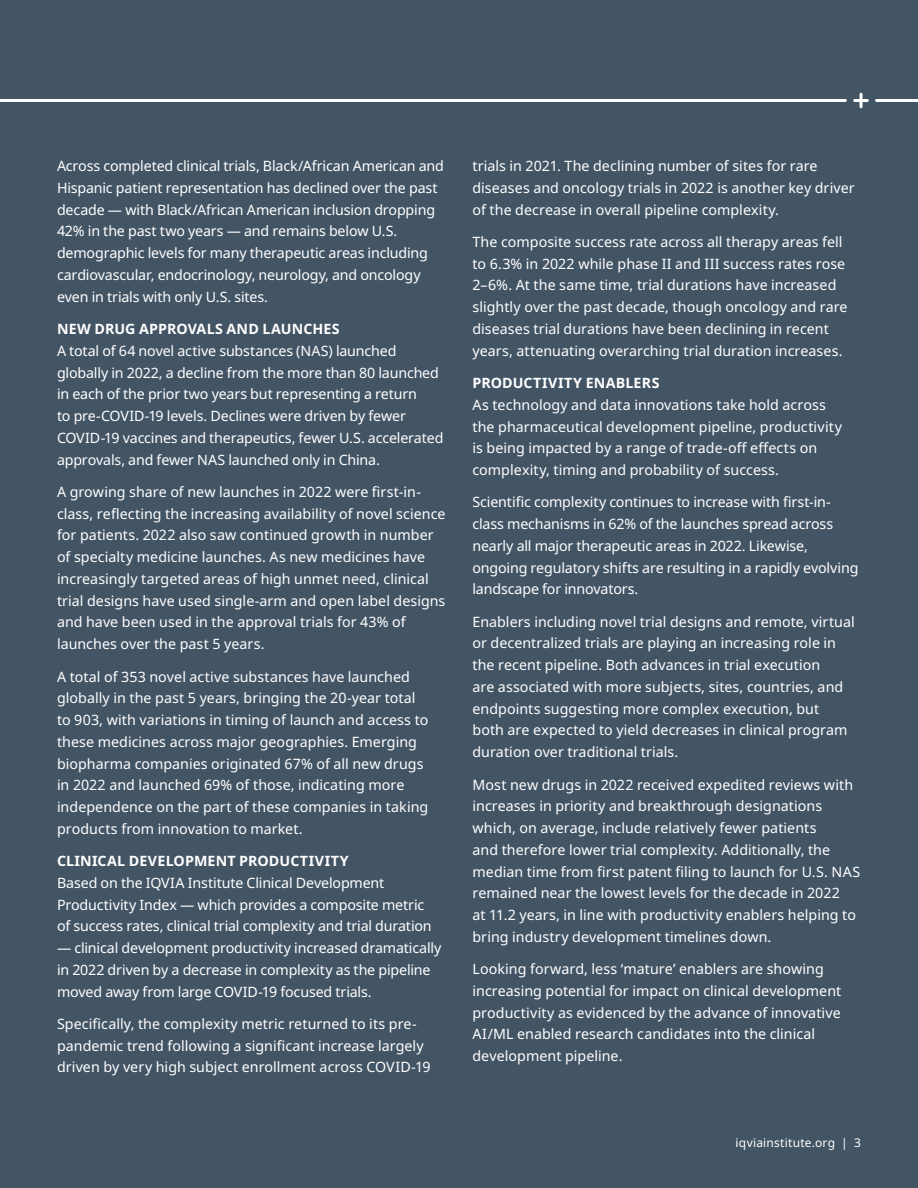
<style>
.page{position:relative;width:918px;height:1188px;background:#435465}
.page>*{position:absolute;margin:0;border:0;box-sizing:border-box;transform-origin:0 0}
.t1{font:14.25px/21.8px "Noto Sans";color:#fff}
.t2{font:700 14.25px "Noto Sans";letter-spacing:.01em;color:#fff}
.t3{font:12px "Noto Sans";letter-spacing:.015em;color:#fff}
</style>
<div class="page">
<hr style="left:877px;top:99px;width:41px;height:3px;background:#fff">
<svg style="left:855px;top:94px;width:12px;height:13px"></svg>
<hr style="left:0;top:99px;width:845px;height:3px;background:#fff">
<p class="t1" style="left:57px;top:156px;width:389px">Across completed clinical trials, Black/African American and Hispanic patient representation has declined over the past decade — with Black/African American inclusion dropping 42% in the past two years — and remains below U.S. demographic levels for many therapeutic areas including cardiovascular, endocrinology, neurology, and oncology even in trials with only U.S. sites.</p>
<p class="t2" style="left:57px;top:319px;width:284px">NEW DRUG APPROVALS AND LAUNCHES</p>
<p class="t1" style="left:57px;top:340px;width:388px">A total of 64 novel active substances (NAS) launched globally in 2022, a decline from the more than 80 launched in each of the prior two years but representing a return<br>to pre-COVID-19 levels. Declines were driven by fewer COVID-19 vaccines and therapeutics, fewer U.S. accelerated approvals, and fewer NAS launched only in China.</p>
<p class="t1" style="left:57px;top:481px;width:390px">A growing share of new launches in 2022 were first-in&shy;class, reflecting the increasing availability of novel science for patients. 2022 also saw continued growth in number of specialty medicine launches. As new medicines have increasingly targeted areas of high unmet need, clinical trial designs have used single-arm and open label designs and have been used in the approval trials for 43% of launches over the past 5 years.</p>
<p class="t1" style="left:57px;top:666px;width:373px">A total of 353 novel active substances have launched globally in the past 5 years, bringing the 20-year total to 903, with variations in timing of launch and access to these medicines across major geographies. Emerging biopharma companies originated 67% of all new drugs in 2022 and launched 69% of those, indicating more independence on the part of these companies in taking products from innovation to market.</p>
<p class="t2" style="left:57px;top:851px;width:293px">CLINICAL DEVELOPMENT PRODUCTIVITY</p>
<p class="t1" style="left:57px;top:872px;width:376px">Based on the IQVIA Institute Clinical Development<br>Productivity Index — which provides a composite metric of success rates, clinical trial complexity and trial duration</p>
<p class="t1" style="left:57px;top:937px;width:386px">— clinical development productivity increased dramatically in 2022 driven by a decrease in complexity as the pipeline moved away from large COVID-19 focused trials.</p>
<p class="t1" style="left:57px;top:1013px;width:375px">Specifically, the complexity metric returned to its pre&shy;pandemic trend following a significant increase largely driven by very high subject enrollment across COVID-19</p>
<p class="t1" style="left:473px;top:155px;width:384px">trials in 2021. The declining number of sites for rare diseases and oncology trials in 2022 is another key driver of the decrease in overall pipeline complexity.</p>
<p class="t1" style="left:473px;top:231px;width:377px">The composite success rate across all therapy areas fell to 6.3% in 2022 while phase II and III success rates rose 2–6%. At the same time, trial durations have increased slightly over the past decade, though oncology and rare diseases trial durations have been declining in recent years, attenuating overarching trial duration increases.</p>
<p class="t2" style="left:473px;top:373px;width:189px">PRODUCTIVITY ENABLERS</p>
<p class="t1" style="left:473px;top:394px;width:371px">As technology and data innovations take hold across the pharmaceutical development pipeline, productivity is being impacted by a range of trade-off effects on complexity, timing and probability of success.</p>
<p class="t1" style="left:473px;top:492px;width:387px">Scientific complexity continues to increase with first-in&shy;class mechanisms in 62% of the launches spread across nearly all major therapeutic areas in 2022. Likewise, ongoing regulatory shifts are resulting in a rapidly evolving landscape for innovators.</p>
<p class="t1" style="left:473px;top:611px;width:384px">Enablers including novel trial designs and remote, virtual or decentralized trials are playing an increasing role in the recent pipeline. Both advances in trial execution<br>are associated with more subjects, sites, countries, and endpoints suggesting more complex execution, but<br>both are expected to yield decreases in clinical program duration over traditional trials.</p>
<p class="t1" style="left:473px;top:774px;width:389px">Most new drugs in 2022 received expedited reviews with increases in priority and breakthrough designations which, on average, include relatively fewer patients<br>and therefore lower trial complexity. Additionally, the median time from first patent filing to launch for U.S. NAS remained near the lowest levels for the decade in 2022<br>at 11.2 years, in line with productivity enablers helping to bring industry development timelines down.</p>
<p class="t1" style="left:473px;top:958px;width:370px">Looking forward, less ‘mature’ enablers are showing increasing potential for impact on clinical development productivity as evidenced by the advance of innovative AI/ML enabled research candidates into the clinical development pipeline.</p>
<p class="t3" style="left:736px;top:1134px;width:127px">iqviainstitute.org | 3</p>
</div>
